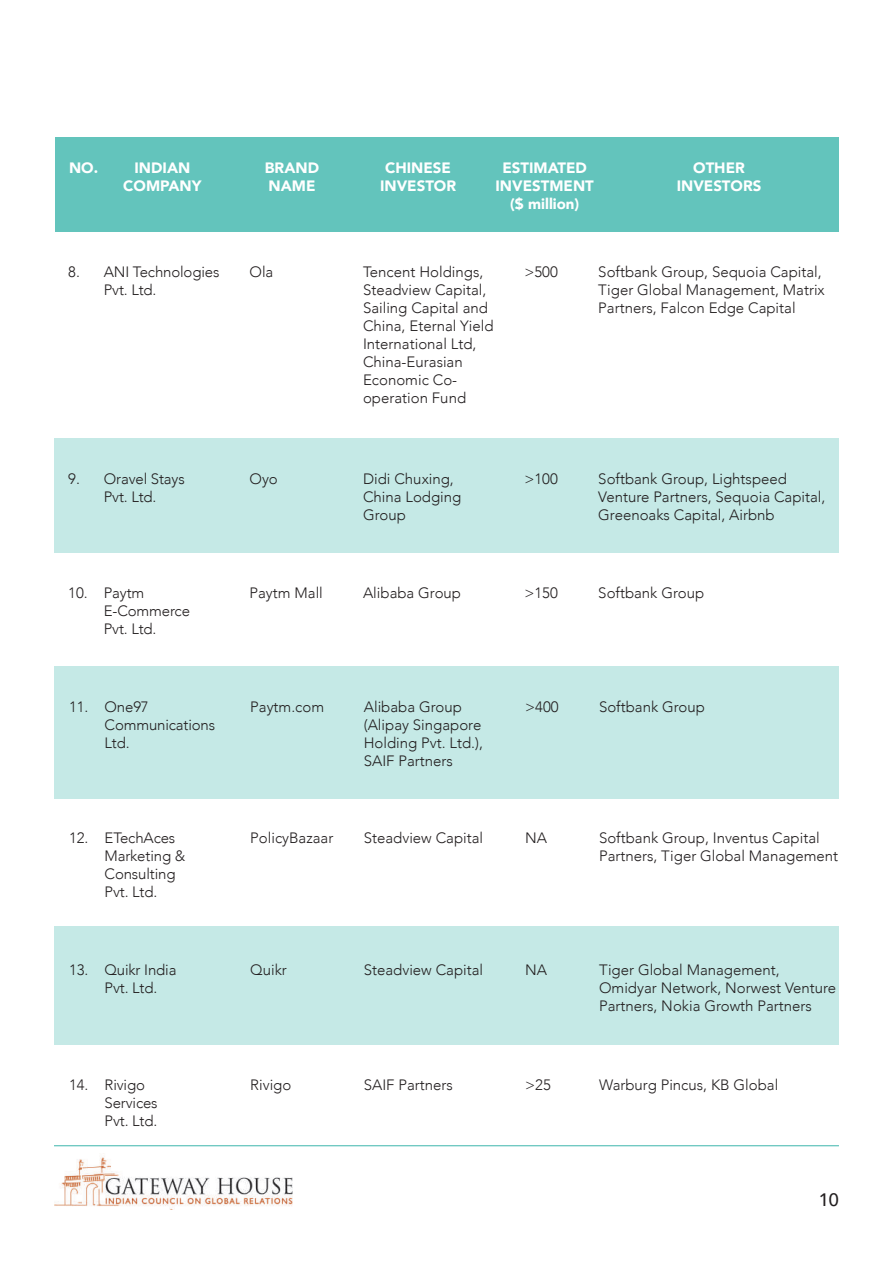
<style>
.page{position:relative;width:893px;height:1263px;background:#fff}
.page>*{position:absolute;margin:0;border:0;box-sizing:border-box;transform-origin:0 0}
.t1{font:500 18px "Avenir";color:#231f20}
.t2{font:300 15px/18px "Avenir";color:#231f20}
.t3{font:900 15px/18px "Avenir";color:#fff;text-align:center}
</style>
<div class="page">
<img style="left:54px;top:1157px;width:238px;height:52px">
<hr style="left:54px;top:1145px;width:785px;height:1px;background:#3db6ac">
<div style="left:54px;top:666px;width:785px;height:132px;background:#c5e9e6"></div>
<div style="left:54px;top:439px;width:784px;height:114px;background:#c5e9e6"></div>
<div style="left:54px;top:926px;width:785px;height:119px;background:#c5e9e6"></div>
<div style="left:56px;top:137px;width:783px;height:95px;background:#63c4bc"></div>
<p class="t3" style="left:69px;top:159px;width:31px">NO.</p>
<p class="t3" style="left:123px;top:159px;width:80px">INDIAN<br>COMPANY</p>
<p class="t3" style="left:265px;top:159px;width:56px;text-align:left">BRAND<br>NAME</p>
<p class="t3" style="left:380px;top:159px;width:78px">CHINESE<br>INVESTOR</p>
<p class="t3" style="left:495px;top:159px;width:100px">ESTIMATED<br>INVESTMENT ($ million)</p>
<p class="t3" style="left:677px;top:159px;width:86px">OTHER<br>INVESTORS</p>
<p class="t2" style="left:363px;top:262px;width:132px">Tencent Holdings,<br>Steadview Capital,<br>Sailing Capital and<br>China, Eternal Yield<br>International Ltd,<br>China-Eurasian<br>Economic Co&shy;operation Fund</p>
<p class="t2" style="left:598px;top:262px;width:228px">Softbank Group, Sequoia Capital,<br>Tiger Global Management, Matrix<br>Partners, Falcon Edge Capital</p>
<p class="t2" style="left:104px;top:262px;width:117px;text-indent:-36px">8. ANI Technologies<br>Pvt. Ltd.</p>
<p class="t2" style="left:250px;top:262px;width:25px">Ola</p>
<p class="t2" style="left:524px;top:262px;width:35px">&gt;500</p>
<p class="t2" style="left:68px;top:469px;width:13px">9.</p>
<p class="t2" style="left:104px;top:469px;width:82px">Oravel Stays<br>Pvt. Ltd.</p>
<p class="t2" style="left:250px;top:469px;width:30px">Oyo</p>
<p class="t2" style="left:363px;top:469px;width:100px">Didi Chuxing,<br>China Lodging<br>Group</p>
<p class="t2" style="left:524px;top:469px;width:35px">&gt;100</p>
<p class="t2" style="left:598px;top:469px;width:229px">Softbank Group, Lightspeed<br>Venture Partners, Sequoia Capital,<br>Greenoaks Capital, Airbnb</p>
<p class="t2" style="left:68px;top:584px;width:21px">10.</p>
<p class="t2" style="left:104px;top:584px;width:88px">Paytm<br>E-Commerce<br>Pvt. Ltd.</p>
<p class="t2" style="left:250px;top:584px;width:75px">Paytm Mall</p>
<p class="t2" style="left:363px;top:584px;width:100px">Alibaba Group</p>
<p class="t2" style="left:524px;top:584px;width:35px">&gt;150</p>
<p class="t2" style="left:598px;top:584px;width:107px">Softbank Group</p>
<p class="t2" style="left:69px;top:698px;width:21px">11.</p>
<p class="t2" style="left:105px;top:698px;width:112px">One97<br>Communications<br>Ltd.</p>
<p class="t2" style="left:250px;top:698px;width:75px">Paytm.com</p>
<p class="t2" style="left:364px;top:698px;width:121px">Alibaba Group (Alipay Singapore<br>Holding Pvt. Ltd.),<br>SAIF Partners</p>
<p class="t2" style="left:525px;top:698px;width:35px">&gt;400</p>
<p class="t2" style="left:599px;top:698px;width:107px">Softbank Group</p>
<p class="t2" style="left:69px;top:828px;width:21px">12.</p>
<p class="t2" style="left:105px;top:828px;width:82px">ETechAces<br>Marketing &amp;<br>Consulting<br>Pvt. Ltd.</p>
<p class="t2" style="left:250px;top:828px;width:85px">PolicyBazaar</p>
<p class="t2" style="left:364px;top:828px;width:121px">Steadview Capital</p>
<p class="t2" style="left:525px;top:828px;width:23px">NA</p>
<p class="t2" style="left:599px;top:828px;width:241px">Softbank Group, Inventus Capital<br>Partners, Tiger Global Management</p>
<p class="t2" style="left:69px;top:960px;width:21px">13.</p>
<p class="t2" style="left:105px;top:960px;width:73px">Quikr India<br>Pvt. Ltd.</p>
<p class="t2" style="left:250px;top:960px;width:38px">Quikr</p>
<p class="t2" style="left:364px;top:960px;width:121px">Steadview Capital</p>
<p class="t2" style="left:525px;top:960px;width:23px">NA</p>
<p class="t2" style="left:599px;top:960px;width:239px">Tiger Global Management,<br>Omidyar Network, Norwest Venture<br>Partners, Nokia Growth Partners</p>
<p class="t2" style="left:69px;top:1076px;width:21px">14.</p>
<p class="t2" style="left:105px;top:1076px;width:55px">Rivigo<br>Services<br>Pvt. Ltd.</p>
<p class="t2" style="left:250px;top:1076px;width:43px">Rivigo</p>
<p class="t2" style="left:364px;top:1076px;width:91px">SAIF Partners</p>
<p class="t2" style="left:525px;top:1076px;width:27px">&gt;25</p>
<p class="t2" style="left:599px;top:1076px;width:181px">Warburg Pincus, KB Global</p>
<p class="t1" style="left:819px;top:1184px;width:22px">10</p>
</div>
